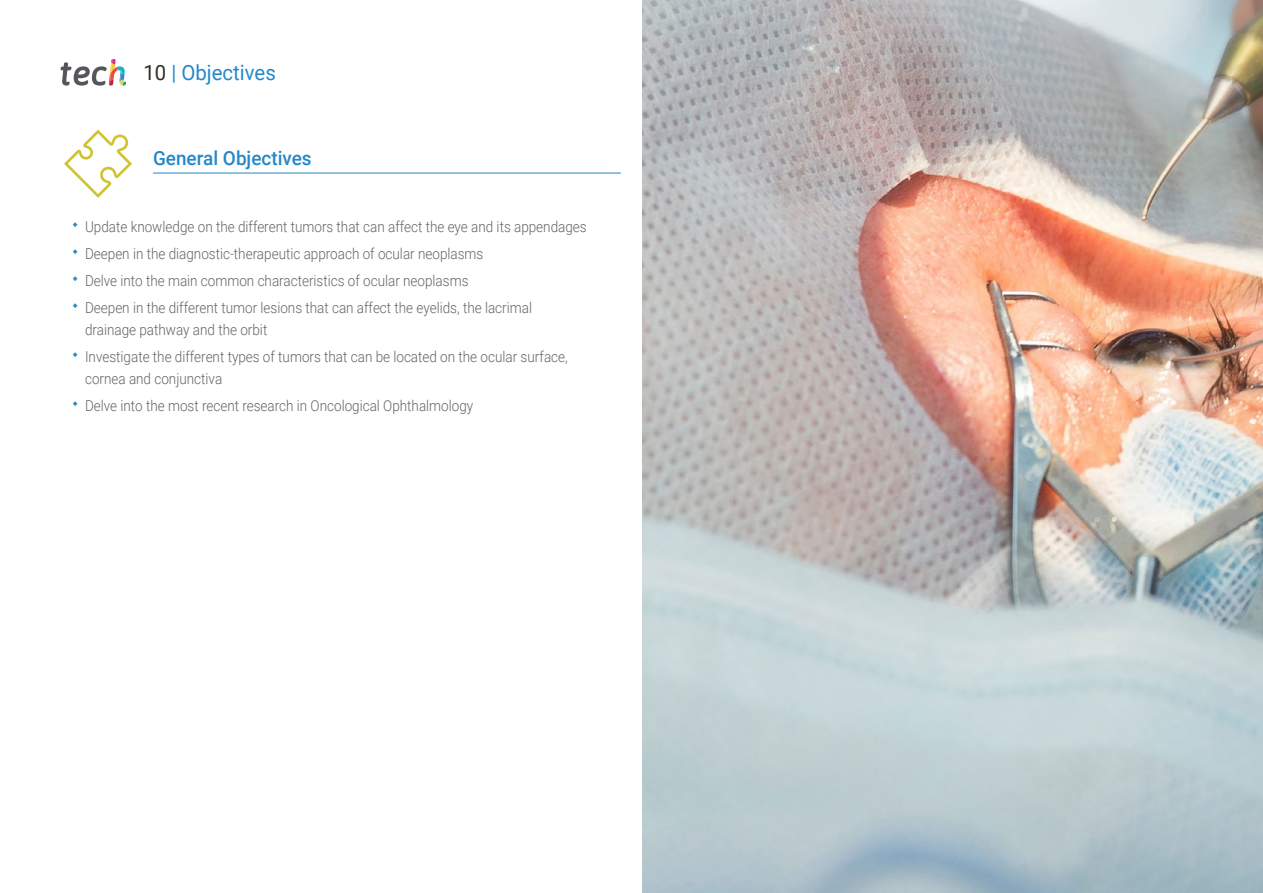
<style>
.page{position:relative;width:1263px;height:893px;background:#fff}
.page>*{position:absolute;margin:0;border:0;box-sizing:border-box;transform-origin:0 0}
.t1{font:21px "Roboto";color:#2488c9}
.t2{font:500 19.5px "Roboto";color:#2488c9}
.t3{font:300 15px/26.7px "Roboto";color:#61646a;scale:.9 1}
.s1{color:#312e20}
</style>
<div class="page">
<hr style="left:153px;top:173px;width:468px;height:1px;background:#2488c9">
<svg style="left:64px;top:130px;width:68px;height:68px"></svg>
<svg style="left:61px;top:59px;width:65px;height:27px"></svg>
<img style="left:642px;top:0;width:621px;height:893px">
<h1 class="t1" style="left:144px;top:57px;width:134px"><span class="s1">10</span> | Objectives</h1>
<h2 class="t2" style="left:153px;top:144px;width:160px">General Objectives</h2>
<p class="t3" style="left:85px;top:213px;width:559px">Update knowledge on the different tumors that can affect the eye and its appendages Deepen in the diagnostic-therapeutic approach of ocular neoplasms<br>Delve into the main common characteristics of ocular neoplasms<br>Deepen in the different tumor lesions that can affect the eyelids, the lacrimal</p>
<p class="t3" style="left:85px;top:316px;width:538px">drainage pathway and the orbit<br>Investigate the different types of tumors that can be located on the ocular surface,</p>
<p class="t3" style="left:85px;top:365px;width:433px">cornea and conjunctiva<br>Delve into the most recent research in Oncological Ophthalmology</p>
</div>
